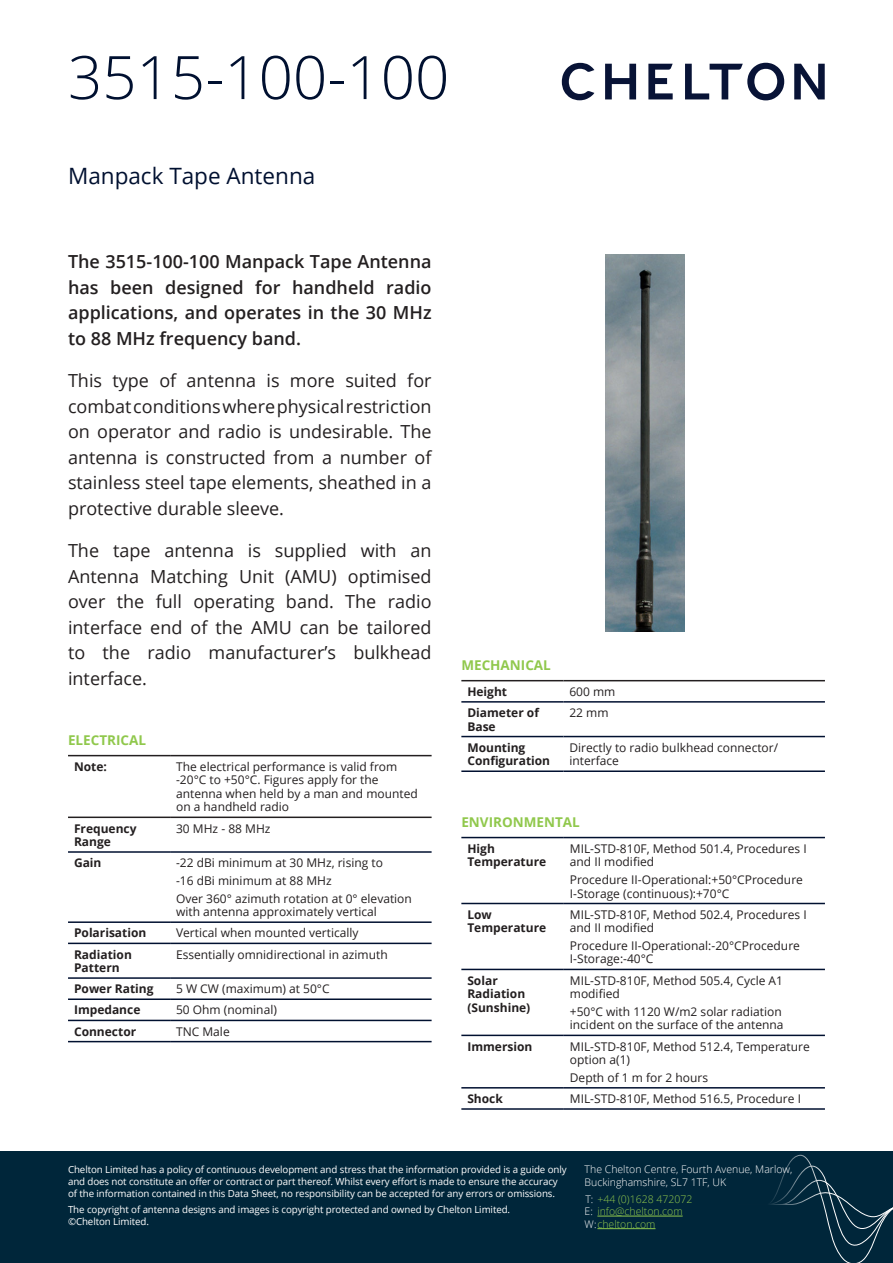
<style>
.page{position:relative;width:893px;height:1263px;background:#fff}
.page>*{position:absolute;margin:0;border:0;box-sizing:border-box;transform-origin:0 0}
.Heading_code_1{font:300 60px "Open Sans";color:#001030}
.Sub_Header_Descripti{font:22.5px "Open Sans";color:#001030}
.Body_1{font:18px/25.5px "Open Sans";color:#231f20;text-align:justify}
.intro_body{font:600 18px/25.5px "Open Sans";color:#231f20;text-align:justify}
.Bullets{font:700 13.5px "Open Sans";color:#90c84c}
.Table_headers{font:700 13.5px "Open Sans";color:#90c84c}
.Table_reg{font:12px/13.5px "Open Sans";color:#231f20}
.Table_bold{font:700 12px/13.5px "Open Sans";color:#231f20}
.t1{font:300 10.5px/12.6px "Open Sans";color:#fff}
.t2{font:300 10.5px/12.6px "Open Sans";color:#90c84c}
.t3{font:9.75px/12px "Open Sans";letter-spacing:-.01em;color:#fff}
.s1{color:#fff}
</style>
<div class="page">
<hr style="left:563px;top:701px;width:262px;height:2px;background:#001030">
<hr style="left:461px;top:736px;width:102px;height:1px;background:#001030">
<hr style="left:563px;top:736px;width:262px;height:1px;background:#001030">
<hr style="left:461px;top:770px;width:102px;height:2px;background:#001030">
<hr style="left:563px;top:770px;width:262px;height:2px;background:#001030">
<hr style="left:563px;top:680px;width:262px;height:1px;background:#231f20">
<hr style="left:461px;top:680px;width:102px;height:1px;background:#231f20">
<hr style="left:461px;top:701px;width:102px;height:2px;background:#001030">
<hr style="left:68px;top:851px;width:102px;height:2px;background:#001030">
<hr style="left:170px;top:851px;width:262px;height:2px;background:#001030">
<hr style="left:68px;top:921px;width:102px;height:2px;background:#001030">
<hr style="left:170px;top:921px;width:262px;height:2px;background:#001030">
<hr style="left:68px;top:943px;width:102px;height:1px;background:#001030">
<hr style="left:170px;top:943px;width:262px;height:1px;background:#001030">
<hr style="left:68px;top:977px;width:102px;height:2px;background:#001030">
<hr style="left:170px;top:977px;width:262px;height:2px;background:#001030">
<hr style="left:68px;top:998px;width:102px;height:2px;background:#001030">
<hr style="left:170px;top:998px;width:262px;height:2px;background:#001030">
<hr style="left:68px;top:1020px;width:102px;height:1px;background:#001030">
<hr style="left:170px;top:1020px;width:262px;height:1px;background:#001030">
<hr style="left:68px;top:1041px;width:102px;height:1px;background:#001030">
<hr style="left:170px;top:1041px;width:262px;height:1px;background:#001030">
<hr style="left:68px;top:755px;width:102px;height:1px;background:#231f20">
<hr style="left:170px;top:755px;width:262px;height:1px;background:#231f20">
<hr style="left:68px;top:816px;width:102px;height:2px;background:#231f20">
<hr style="left:170px;top:816px;width:262px;height:2px;background:#231f20">
<hr style="left:461px;top:837px;width:103px;height:1px;background:#001030">
<hr style="left:564px;top:837px;width:261px;height:1px;background:#001030">
<hr style="left:461px;top:903px;width:103px;height:1px;background:#001030">
<hr style="left:564px;top:903px;width:261px;height:1px;background:#001030">
<hr style="left:461px;top:969px;width:103px;height:1px;background:#001030">
<hr style="left:564px;top:969px;width:261px;height:1px;background:#001030">
<hr style="left:461px;top:1035px;width:103px;height:1px;background:#001030">
<hr style="left:564px;top:1035px;width:261px;height:1px;background:#001030">
<hr style="left:461px;top:1087px;width:103px;height:1px;background:#001030">
<hr style="left:564px;top:1087px;width:261px;height:1px;background:#001030">
<hr style="left:461px;top:1108px;width:103px;height:2px;background:#001030">
<hr style="left:564px;top:1108px;width:261px;height:2px;background:#001030">
<img style="left:605px;top:254px;width:80px;height:377px">
<div style="left:0;top:1151px;width:893px;height:112px;background:#00263a"></div>
<hr style="left:597px;top:1216px;width:86px;height:1px;background:#90c84c">
<hr style="left:597px;top:1228px;width:58px;height:1px;background:#90c84c">
<svg style="left:562px;top:63px;width:32px;height:37px"></svg>
<svg style="left:605px;top:64px;width:31px;height:35px"></svg>
<svg style="left:648px;top:64px;width:25px;height:35px"></svg>
<svg style="left:685px;top:63px;width:99px;height:37px"></svg>
<svg style="left:794px;top:64px;width:31px;height:35px"></svg>
<svg style="left:770px;top:1154px;width:123px;height:109px"></svg>
<p class="Heading_code_1" style="left:68px;top:36px;width:383px">3515-100-100</p>
<p class="Sub_Header_Descripti" style="left:68px;top:160px;width:249px">Manpack Tape Antenna</p>
<p class="intro_body" style="left:68px;top:248px;width:365px">The 3515-100-100 Manpack Tape Antenna has been designed for handheld radio applications, and operates in the 30 MHz to 88 MHz frequency band.</p>
<p class="Body_1" style="left:68px;top:367px;width:365px">This type of antenna is more suited for combat conditions where physical restriction on operator and radio is undesirable. The antenna is constructed from a number of stainless steel tape elements, sheathed in a protective durable sleeve.</p>
<p class="Body_1" style="left:68px;top:537px;width:365px">The tape antenna is supplied with an Antenna Matching Unit (AMU) optimised over the full operating band. The radio interface end of the AMU can be tailored to the radio manufacturer’s bulkhead interface.</p>
<p class="Table_headers" style="left:68px;top:730px;width:80px">ELECTRICAL</p>
<p class="Table_bold" style="left:74px;top:759px;width:34px">Note:</p>
<p class="Table_reg" style="left:176px;top:759px;width:243px">The electrical performance is valid from -20°C to +50°C. Figures apply for the antenna when held by a man and mounted on a handheld radio</p>
<p class="Table_bold" style="left:74px;top:821px;width:64px">Frequency<br>Range</p>
<p class="Table_reg" style="left:176px;top:821px;width:96px">30 MHz - 88 MHz</p>
<p class="Table_bold" style="left:74px;top:856px;width:29px">Gain</p>
<p class="Table_reg" style="left:176px;top:856px;width:208px">-22 dBi minimum at 30 MHz, rising to</p>
<p class="Table_reg" style="left:176px;top:873px;width:157px">-16 dBi minimum at 88 MHz</p>
<p class="Table_reg" style="left:176px;top:891px;width:237px">Over 360° azimuth rotation at 0° elevation with antenna approximately vertical</p>
<p class="Table_bold" style="left:74px;top:926px;width:74px">Polarisation</p>
<p class="Table_reg" style="left:176px;top:926px;width:184px">Vertical when mounted vertically</p>
<p class="Table_bold" style="left:74px;top:947px;width:59px">Radiation<br>Pattern</p>
<p class="Table_reg" style="left:176px;top:947px;width:213px">Essentially omnidirectional in azimuth</p>
<p class="Table_bold" style="left:74px;top:982px;width:81px">Power Rating</p>
<p class="Table_reg" style="left:176px;top:982px;width:155px">5 W CW (maximum) at 50°C</p>
<p class="Table_bold" style="left:74px;top:1003px;width:68px">Impedance</p>
<p class="Table_reg" style="left:176px;top:1003px;width:102px">50 Ohm (nominal)</p>
<p class="Table_bold" style="left:74px;top:1024px;width:64px">Connector</p>
<p class="Table_reg" style="left:176px;top:1024px;width:55px">TNC Male</p>
<p class="Bullets" style="left:461px;top:656px;width:91px">MECHANICAL</p>
<p class="Table_bold" style="left:467px;top:684px;width:41px">Height</p>
<p class="Table_reg" style="left:569px;top:684px;width:48px">600 mm</p>
<p class="Table_bold" style="left:467px;top:706px;width:73px">Diameter of<br>Base</p>
<p class="Table_reg" style="left:569px;top:706px;width:41px">22 mm</p>
<p class="Table_bold" style="left:467px;top:740px;width:84px">Mounting<br>Configuration</p>
<p class="Table_reg" style="left:569px;top:740px;width:210px">Directly to radio bulkhead connector/ interface</p>
<p class="Bullets" style="left:461px;top:812px;width:120px">ENVIRONMENTAL</p>
<p class="Table_bold" style="left:467px;top:841px;width:80px">High<br>Temperature</p>
<p class="Table_reg" style="left:570px;top:841px;width:238px">MIL-STD-810F, Method 501.4, Procedures I and II modified</p>
<p class="Table_reg" style="left:570px;top:872px;width:235px">Procedure II-Operational:+50°CProcedure<br>I-Storage (continuous):+70°C</p>
<p class="Table_bold" style="left:467px;top:907px;width:80px">Low<br>Temperature</p>
<p class="Table_reg" style="left:570px;top:907px;width:238px">MIL-STD-810F, Method 502.4, Procedures I and II modified</p>
<p class="Table_reg" style="left:570px;top:938px;width:232px">Procedure II-Operational:-20°CProcedure<br>I-Storage:-40°C</p>
<p class="Table_bold" style="left:467px;top:973px;width:64px">Solar<br>Radiation (Sunshine)</p>
<p class="Table_reg" style="left:570px;top:973px;width:215px">MIL-STD-810F, Method 505.4, Cycle A1 modified</p>
<p class="Table_reg" style="left:570px;top:1004px;width:215px">+50°C with 1120 W/m2 solar radiation incident on the surface of the antenna</p>
<p class="Table_bold" style="left:467px;top:1039px;width:67px">Immersion</p>
<p class="Table_reg" style="left:570px;top:1039px;width:241px">MIL-STD-810F, Method 512.4, Temperature option a(1)</p>
<p class="Table_reg" style="left:570px;top:1070px;width:140px">Depth of 1 m for 2 hours</p>
<p class="Table_bold" style="left:467px;top:1091px;width:37px">Shock</p>
<p class="Table_reg" style="left:570px;top:1091px;width:233px">MIL-STD-810F, Method 516.5, Procedure I</p>
<p class="t3" style="left:68px;top:1163px;width:500px">Chelton Limited has a policy of continuous development and stress that the information provided is a guide only and does not constitute an offer or contract or part thereof. Whilst every effort is made to ensure the accuracy of the information contained in this Data Sheet, no responsibility can be accepted for any errors or omissions.</p>
<p class="t3" style="left:68px;top:1203px;width:444px">The copyright of antenna designs and images is copyright protected and owned by Chelton Limited. ©Chelton Limited.</p>
<p class="t1" style="left:585px;top:1163px;width:209px">The Chelton Centre, Fourth Avenue, Marlow,<br>Buckinghamshire, SL7 1TF, UK</p>
<p class="t2" style="left:585px;top:1192px;width:109px"><span class="s1">T:</span> +44 (0)1628 472072<br><span class="s1">E:</span> info@chelton.com<br><span class="s1">W:</span>chelton.com</p>
</div>
